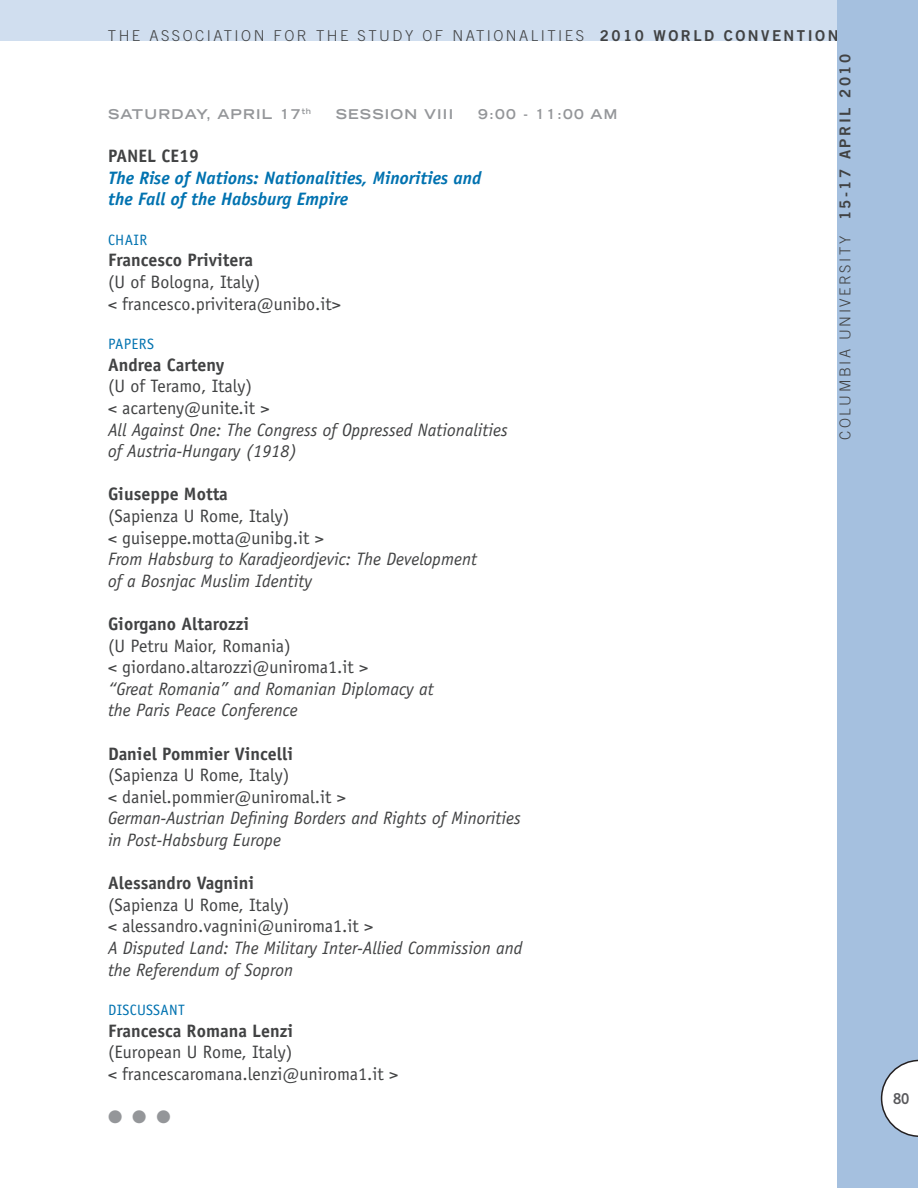
<style>
.page{position:relative;width:918px;height:1188px;background:#fff}
.page>*{position:absolute;margin:0;border:0;box-sizing:border-box;transform-origin:0 0}
.t1{font:italic 18px/21.6px "Officina Sans";color:#414243}
.t2{font:18px/21.6px "Officina Sans";color:#414243}
.t3{font:700 18px "Officina Sans";color:#414243}
.t4{font:italic 700 18px/21.6px "Officina Sans";color:#0072b0}
.t5{font:18px "Zapf Dingbats";color:#949699}
.t6{font:300 15px "Trade Gothic";letter-spacing:.165em;color:#414243}
.t7{font:15px "Officina Sans";letter-spacing:.025em;color:#0072b0}
.t8{font:15px "Trade Gothic Bold Two";color:#59595c;scale:.9 1}
.t9{font:700 expanded 13.5px "Trade Gothic LH";letter-spacing:.09em;color:#949699}
.s1{font-family:"Trade Gothic Bold Two";font-weight:400}
</style>
<div class="page">
<div style="left:0;top:0;width:918px;height:40px;background:#d0deef"></div>
<div style="left:838px;top:0;width:80px;height:1188px;background:#a5c0df"></div>
<svg style="left:881px;top:1060px;width:37px;height:77px"></svg>
<p class="t6" style="left:108px;top:26px;width:732px">THE ASSOCIATION FOR THE STUDY OF NATIONALITIES <span class="s1">2010 WORLD CONVENTION</span></p>
<p class="t9" style="left:108px;top:105px;width:27px">SATURDA</p>
<p class="t9" style="left:196px;top:105px;width:46px">Y, APRIL</p>
<p class="t9" style="left:280px;top:105px;width:33px">17<sup>TH</sup></p>
<p class="t9" style="left:336px;top:105px;width:25px">SESSION</p>
<p class="t9" style="left:424px;top:105px;width:31px">VIII</p>
<p class="t9" style="left:478px;top:105px;width:141px">9:00 - 11:00 AM</p>
<p class="t3" style="left:108px;top:145px;width:93px">PANEL CE19</p>
<p class="t4" style="left:108px;top:167px;width:375px">The Rise of Nations: Nationalities, Minorities and the Fall of the Habsburg Empire</p>
<p class="t7" style="left:108px;top:231px;width:41px">CHAIR</p>
<p class="t3" style="left:108px;top:249px;width:147px">Francesco Privitera</p>
<p class="t2" style="left:108px;top:271px;width:234px">(U of Bologna, Italy)<br>&lt; francesco.privitera@unibo.it&gt;</p>
<p class="t7" style="left:108px;top:335px;width:48px">PAPERS</p>
<p class="t3" style="left:108px;top:353px;width:118px">Andrea Carteny</p>
<p class="t2" style="left:108px;top:376px;width:163px">(U of Teramo, Italy)<br>&lt; acarteny@unite.it &gt;</p>
<p class="t1" style="left:108px;top:419px;width:401px">All Against One: The Congress of Oppressed Nationalities of Austria-Hungary (1918)</p>
<p class="t3" style="left:108px;top:483px;width:121px">Giuseppe Motta</p>
<p class="t2" style="left:108px;top:505px;width:217px">(Sapienza U Rome, Italy)<br>&lt; guiseppe.motta@unibg.it &gt;</p>
<p class="t1" style="left:108px;top:548px;width:371px">From Habsburg to Karadjeordjevic: The Development of a Bosnjac Muslim Identity</p>
<p class="t3" style="left:108px;top:613px;width:143px">Giorgano Altarozzi</p>
<p class="t2" style="left:108px;top:635px;width:262px">(U Petru Maior, Romania)<br>&lt; giordano.altarozzi@uniroma1.it &gt;</p>
<p class="t1" style="left:108px;top:678px;width:327px">“Great Romania” and Romanian Diplomacy at the Paris Peace Conference</p>
<p class="t3" style="left:108px;top:742px;width:187px">Daniel Pommier Vincelli</p>
<p class="t2" style="left:108px;top:764px;width:239px">(Sapienza U Rome, Italy)<br>&lt; daniel.pommier@uniromal.it &gt;</p>
<p class="t1" style="left:108px;top:808px;width:414px">German-Austrian Defining Borders and Rights of Minorities in Post-Habsburg Europe</p>
<p class="t3" style="left:108px;top:872px;width:148px">Alessandro Vagnini</p>
<p class="t2" style="left:108px;top:894px;width:267px">(Sapienza U Rome, Italy)<br>&lt; alessandro.vagnini@uniroma1.it &gt;</p>
<p class="t1" style="left:108px;top:937px;width:416px">A Disputed Land: The Military Inter-Allied Commission and the Referendum of Sopron</p>
<p class="t7" style="left:108px;top:1001px;width:78px">DISCUSSANT</p>
<p class="t3" style="left:108px;top:1019px;width:187px">Francesca Romana Lenzi</p>
<p class="t2" style="left:108px;top:1042px;width:292px">(European U Rome, Italy)<br>&lt; francescaromana.lenzi@uniroma1.it &gt;</p>
<p class="t5" style="left:108px;top:1108px;width:64px">● ● ●</p>
<p class="t6" style="left:836px;top:440px;width:387px;rotate:-90deg">columbia university <span class="s1">15-17 april 2010</span></p>
<p class="t8" style="left:893px;top:1089px;width:20px">80</p>
</div>
